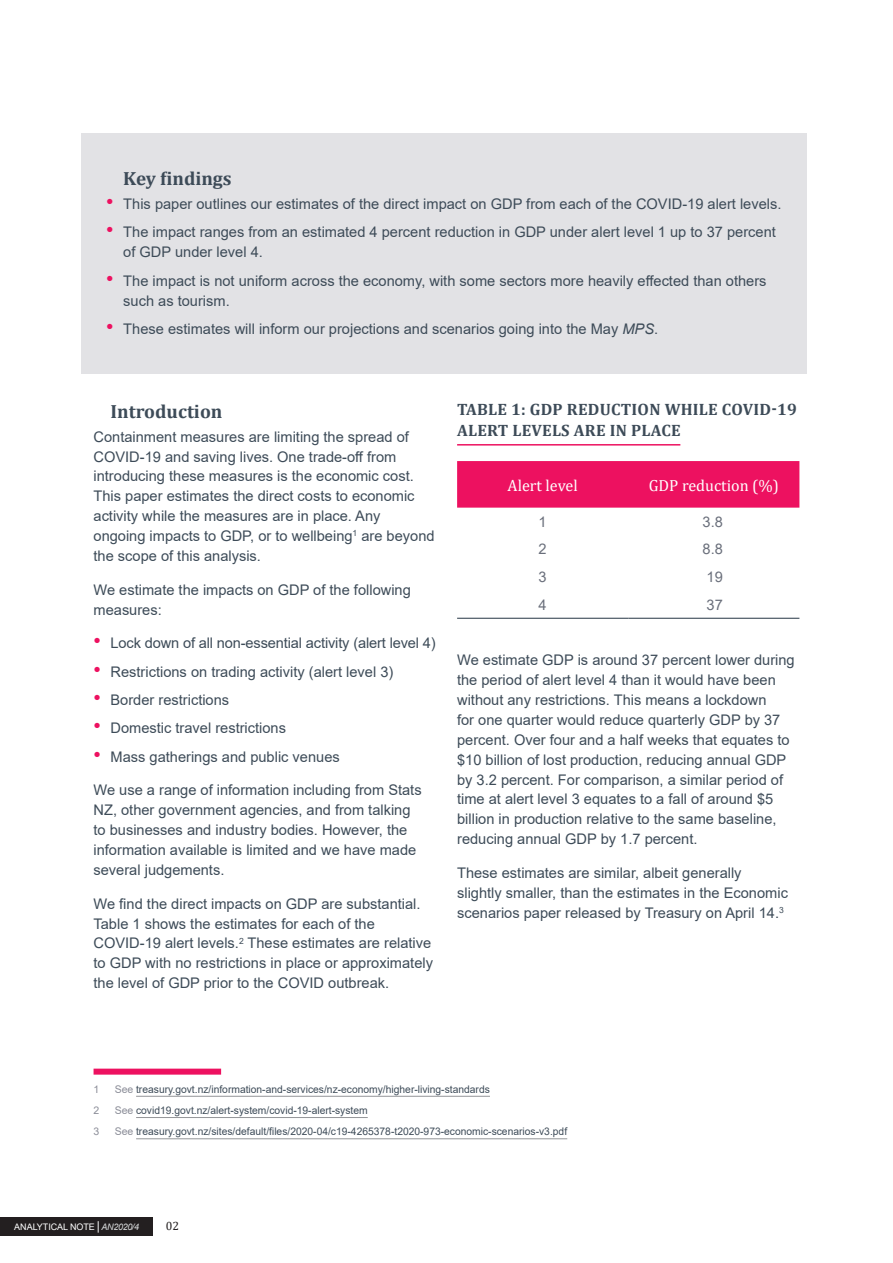
<style>
.page{position:relative;width:893px;height:1263px;background:#fff}
.page>*{position:absolute;margin:0;border:0;box-sizing:border-box;transform-origin:0 0}
.Subhead_1_no_span{font:700 19.2px "Cambria";color:#3d4b58}
.Graph_heading{font:700 16.5px/21px "Cambria";letter-spacing:.015em;color:#3d4b58}
.TAble_head{font:16.2px "Cambria";color:#fff}
.body_copy{font:14.7px/19.8px "Arial";color:#3d4b58}
.table_copy{font:14.7px "Arial";color:#6a6f7b}
.t1{font:12px "Cambria Math";color:#231f20}
.footnotes{font:10.5px "Arial";color:#3d4b58}
.footnotes-2{font:10.5px "Arial";color:#8b8d98}
.t2{font:9px "Arial";letter-spacing:-.005em;color:#fff}
.s1{font-size:21px;color:#ed1160}
.s2{font-style:italic}
.s3{color:#8b8d98}
.s4{font-size:12px}
.s5{font-style:italic;color:#dadcdd}
</style>
<div class="page">
<div style="left:0;top:1218px;width:153px;height:18px;background:#231f20"></div>
<div style="left:82px;top:133px;width:725px;height:241px;background:#e2e2e5"></div>
<div style="left:94px;top:1068px;width:127px;height:6px;background:#ed1160"></div>
<hr style="left:136px;top:1096px;width:354px;height:1px;background:#939598">
<hr style="left:136px;top:1117px;width:232px;height:1px;background:#939598">
<hr style="left:136px;top:1138px;width:431px;height:1px;background:#939598">
<hr style="left:457px;top:444px;width:223px;height:2px;background:#ed1160">
<div style="left:457px;top:461px;width:342px;height:47px;background:#ed1160"></div>
<hr style="left:457px;top:618px;width:171px;height:1px;background:#3d4b58">
<hr style="left:628px;top:618px;width:171px;height:1px;background:#3d4b58">
<p class="Subhead_1_no_span" style="left:123px;top:165px;width:110px">Key findings</p>
<p class="body_copy" style="left:106px;top:194px;width:677px"><span class="s1">•</span> This paper outlines our estimates of the direct impact on GDP from each of the COVID-19 alert levels.</p>
<p class="body_copy" style="left:123px;top:222px;width:654px;text-indent:-17px"><span class="s1">•</span> The impact ranges from an estimated 4 percent reduction in GDP under alert level 1 up to 37 percent of GDP under level 4.</p>
<p class="body_copy" style="left:123px;top:271px;width:645px;text-indent:-17px"><span class="s1">•</span> The impact is not uniform across the economy, with some sectors more heavily effected than others such as tourism.</p>
<p class="body_copy" style="left:106px;top:319px;width:553px"><span class="s1">•</span> These estimates will inform our projections and scenarios going into the May <span class="s2">MPS</span>.</p>
<p class="Subhead_1_no_span" style="left:111px;top:397px;width:113px">Introduction</p>
<p class="body_copy" style="left:94px;top:426px;width:343px">Containment measures are limiting the spread of COVID-19 and saving lives. One trade-off from introducing these measures is the economic cost.<br>This paper estimates the direct costs to economic activity while the measures are in place. Any ongoing impacts to GDP, or to wellbeing<sup>1</sup> are beyond the scope of this analysis.</p>
<p class="body_copy" style="left:94px;top:579px;width:319px">We estimate the impacts on GDP of the following measures:</p>
<p class="body_copy" style="left:94px;top:633px;width:344px"><span class="s1">•</span> Lock down of all non-essential activity (alert level 4)</p>
<p class="body_copy" style="left:94px;top:661px;width:301px"><span class="s1">•</span> Restrictions on trading activity (alert level 3)</p>
<p class="body_copy" style="left:94px;top:690px;width:137px"><span class="s1">•</span> Border restrictions</p>
<p class="body_copy" style="left:94px;top:718px;width:194px"><span class="s1">•</span> Domestic travel restrictions</p>
<p class="body_copy" style="left:94px;top:746px;width:248px"><span class="s1">•</span> Mass gatherings and public venues</p>
<p class="body_copy" style="left:94px;top:780px;width:330px">We use a range of information including from Stats NZ, other government agencies, and from talking to businesses and industry bodies. However, the information available is limited and we have made several judgements.</p>
<p class="body_copy" style="left:94px;top:893px;width:341px">We find the direct impacts on GDP are substantial.<br>Table 1 shows the estimates for each of the COVID-19 alert levels.<sup>2</sup> These estimates are relative to GDP with no restrictions in place or approximately the level of GDP prior to the COVID outbreak.</p>
<p class="Graph_heading" style="left:457px;top:398px;width:341px">TABLE 1: GDP REDUCTION WHILE COVID-19<br>ALERT LEVELS ARE IN PLACE</p>
<p class="TAble_head" style="left:508px;top:475px;width:72px">Alert level</p>
<p class="TAble_head" style="left:649px;top:475px;width:132px">GDP reduction (%)</p>
<p class="table_copy" style="left:539px;top:511px;width:10px">1</p>
<p class="table_copy" style="left:703px;top:511px;width:22px">3.8</p>
<p class="table_copy" style="left:539px;top:539px;width:10px">2</p>
<p class="table_copy" style="left:703px;top:539px;width:22px">8.8</p>
<p class="table_copy" style="left:539px;top:567px;width:10px">3</p>
<p class="table_copy" style="left:707px;top:567px;width:18px">19</p>
<p class="table_copy" style="left:539px;top:594px;width:10px">4</p>
<p class="table_copy" style="left:707px;top:594px;width:18px">37</p>
<p class="body_copy" style="left:457px;top:650px;width:339px">We estimate GDP is around 37 percent lower during the period of alert level 4 than it would have been without any restrictions. This means a lockdown<br>for one quarter would reduce quarterly GDP by 37 percent. Over four and a half weeks that equates to $10 billion of lost production, reducing annual GDP by 3.2 percent. For comparison, a similar period of time at alert level 3 equates to a fall of around $5 billion in production relative to the same baseline, reducing annual GDP by 1.7 percent.</p>
<p class="body_copy" style="left:457px;top:863px;width:332px">These estimates are similar, albeit generally slightly smaller, than the estimates in the Economic scenarios paper released by Treasury on April 14.<sup>3</sup></p>
<p class="footnotes-2" style="left:94px;top:1082px;width:7px">1</p>
<p class="footnotes" style="left:115px;top:1082px;width:377px"><span class="s3">See</span> treasury.govt.nz/information-and-services/nz-economy/higher-living-standards</p>
<p class="footnotes-2" style="left:94px;top:1103px;width:7px">2</p>
<p class="footnotes" style="left:115px;top:1103px;width:254px"><span class="s3">See</span> covid19.govt.nz/alert-system/covid-19-alert-system</p>
<p class="footnotes-2" style="left:94px;top:1124px;width:7px">3</p>
<p class="footnotes" style="left:115px;top:1124px;width:454px"><span class="s3">See</span> treasury.govt.nz/sites/default/files/2020-04/c19-4265378-t2020-973-economic-scenarios-v3.pdf</p>
<p class="t2" style="left:14px;top:1221px;width:126px">ANALYTICAL NOTE <span class="s4">|</span> <span class="s5">AN2020/4</span></p>
<p class="t1" style="left:166px;top:1219px;width:15px">02</p>
</div>
